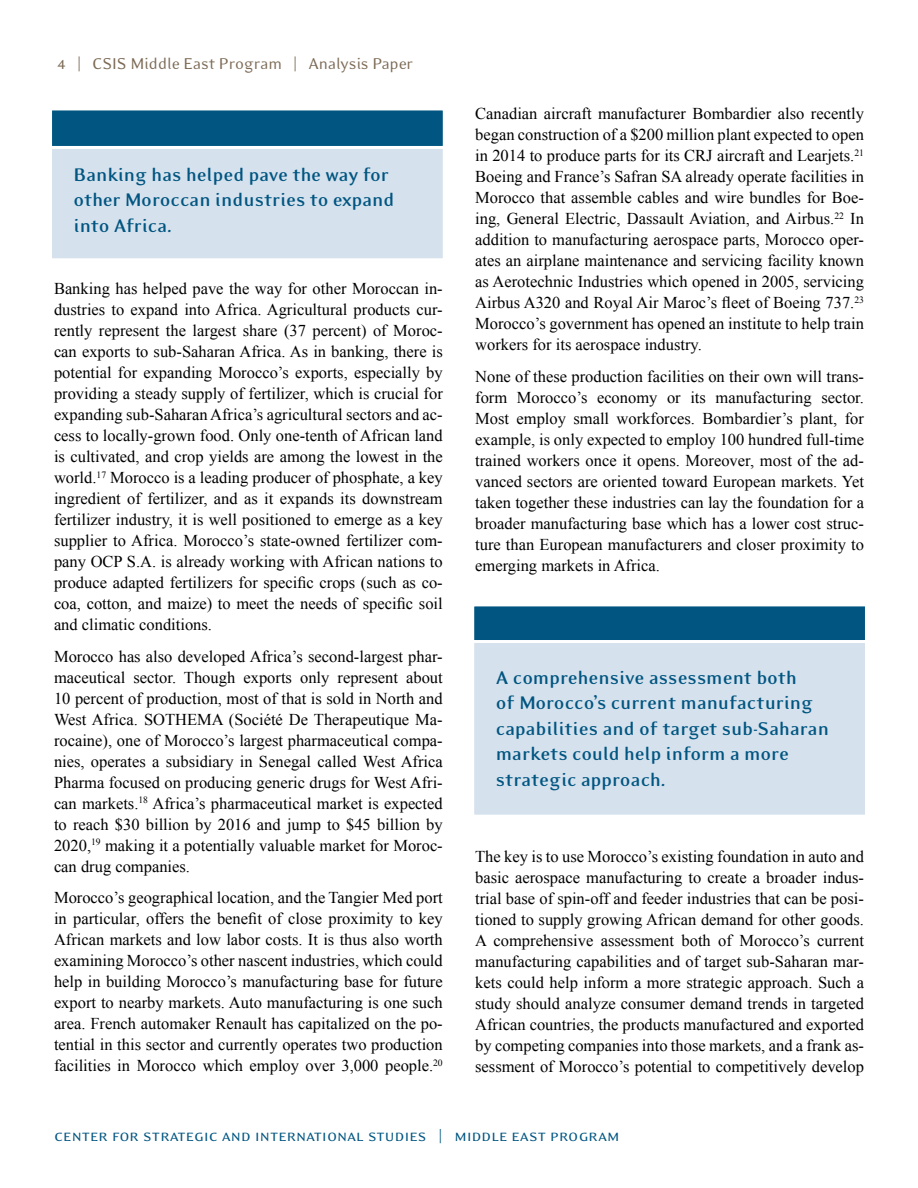
<style>
.page{position:relative;width:918px;height:1188px;background:#fff}
.page>*{position:absolute;margin:0;border:0;box-sizing:border-box;transform-origin:0 0}
.t1{font:700 21px/25.5px "Eidetic Modern";letter-spacing:-.01em;color:#005581}
.t2{font:18px "Eidetic Modern";letter-spacing:-.01em;color:#7c6a55}
.t3{font:17.25px "Eidetic Modern Smallcaps";letter-spacing:.005em;color:#005581}
.t4{font:16.5px/21px "Times New Roman";color:#000;text-align:justify}
</style>
<div class="page">
<div style="left:474px;top:645px;width:391px;height:170px;background:#d5e1ec"></div>
<svg style="left:474px;top:606px;width:391px;height:39px;background:#216b91"></svg>
<div style="left:52px;top:150px;width:391px;height:109px;background:#d5e1ec"></div>
<svg style="left:52px;top:110px;width:391px;height:40px;background:#1b678e"></svg>
<p class="t2" style="left:57px;top:55px;width:357px">4 | CSIS Middle East Program | Analysis Paper</p>
<p class="t1" style="left:74px;top:162px;width:322px">Banking has helped pave the way for other Moroccan industries to expand into Africa.</p>
<p class="t4" style="left:54px;top:278px;width:390px">Banking has helped pave the way for other Moroccan in&shy;dustries to expand into Africa. Agricultural products cur&shy;rently represent the largest share (37 percent) of Moroc&shy;can exports to sub-Saharan Africa. As in banking, there is potential for expanding Morocco’s exports, especially by providing a steady supply of fertilizer, which is crucial for expanding sub-Saharan Africa’s agricultural sectors and ac&shy;cess to locally-grown food. Only one-tenth of African land is cultivated, and crop yields are among the lowest in the world.<sup>17</sup> Morocco is a leading producer of phosphate, a key ingredient of fertilizer, and as it expands its downstream fertilizer industry, it is well positioned to emerge as a key supplier to Africa. Morocco’s state-owned fertilizer com&shy;pany OCP S.A. is already working with African nations to produce adapted fertilizers for specific crops (such as co&shy;coa, cotton, and maize) to meet the needs of specific soil and climatic conditions.</p>
<p class="t4" style="left:54px;top:646px;width:390px">Morocco has also developed Africa’s second-largest phar&shy;maceutical sector. Though exports only represent about 10 percent of production, most of that is sold in North and West Africa. SOTHEMA (Société De Therapeutique Ma&shy;rocaine), one of Morocco’s largest pharmaceutical compa&shy;nies, operates a subsidiary in Senegal called West Africa Pharma focused on producing generic drugs for West Afri&shy;can markets.<sup>18</sup> Africa’s pharmaceutical market is expected to reach $30 billion by 2016 and jump to $45 billion by 2020,<sup>19</sup> making it a potentially valuable market for Moroc&shy;can drug companies.</p>
<p class="t4" style="left:54px;top:887px;width:390px">Morocco’s geographical location, and the Tangier Med port in particular, offers the benefit of close proximity to key African markets and low labor costs. It is thus also worth examining Morocco’s other nascent industries, which could help in building Morocco’s manufacturing base for future export to nearby markets. Auto manufacturing is one such area. French automaker Renault has capitalized on the po&shy;tential in this sector and currently operates two production facilities in Morocco which employ over 3,000 people.<sup>20</sup></p>
<p class="t4" style="left:475px;top:103px;width:390px">Canadian aircraft manufacturer Bombardier also recently began construction of a $200 million plant expected to open in 2014 to produce parts for its CRJ aircraft and Learjets.<sup>21<br></sup>Boeing and France’s Safran SA already operate facilities in Morocco that assemble cables and wire bundles for Boe&shy;ing, General Electric, Dassault Aviation, and Airbus.<sup>22</sup> In addition to manufacturing aerospace parts, Morocco oper&shy;ates an airplane maintenance and servicing facility known as Aerotechnic Industries which opened in 2005, servicing Airbus A320 and Royal Air Maroc’s fleet of Boeing 737.<sup>23<br></sup>Morocco’s government has opened an institute to help train workers for its aerospace industry.</p>
<p class="t4" style="left:475px;top:366px;width:390px">None of these production facilities on their own will trans&shy;form Morocco’s economy or its manufacturing sector.<br>Most employ small workforces. Bombardier’s plant, for example, is only expected to employ 100 hundred full-time trained workers once it opens. Moreover, most of the ad&shy;vanced sectors are oriented toward European markets. Yet taken together these industries can lay the foundation for a broader manufacturing base which has a lower cost struc&shy;ture than European manufacturers and closer proximity to emerging markets in Africa.</p>
<p class="t1" style="left:496px;top:665px;width:335px">A comprehensive assessment both<br>of Morocco’s current manufacturing capabilities and of target sub-Saharan markets could help inform a more strategic approach.</p>
<p class="t4" style="left:475px;top:846px;width:390px">The key is to use Morocco’s existing foundation in auto and basic aerospace manufacturing to create a broader indus&shy;trial base of spin-off and feeder industries that can be posi&shy;tioned to supply growing African demand for other goods.<br>A comprehensive assessment both of Morocco’s current manufacturing capabilities and of target sub-Saharan mar&shy;kets could help inform a more strategic approach. Such a study should analyze consumer demand trends in targeted African countries, the products manufactured and exported by competing companies into those markets, and a frank as&shy;sessment of Morocco’s potential to competitively develop</p>
<p class="t3" style="left:54px;top:1127px;width:567px">center for strategic and international studies | middle east program</p>
</div>
